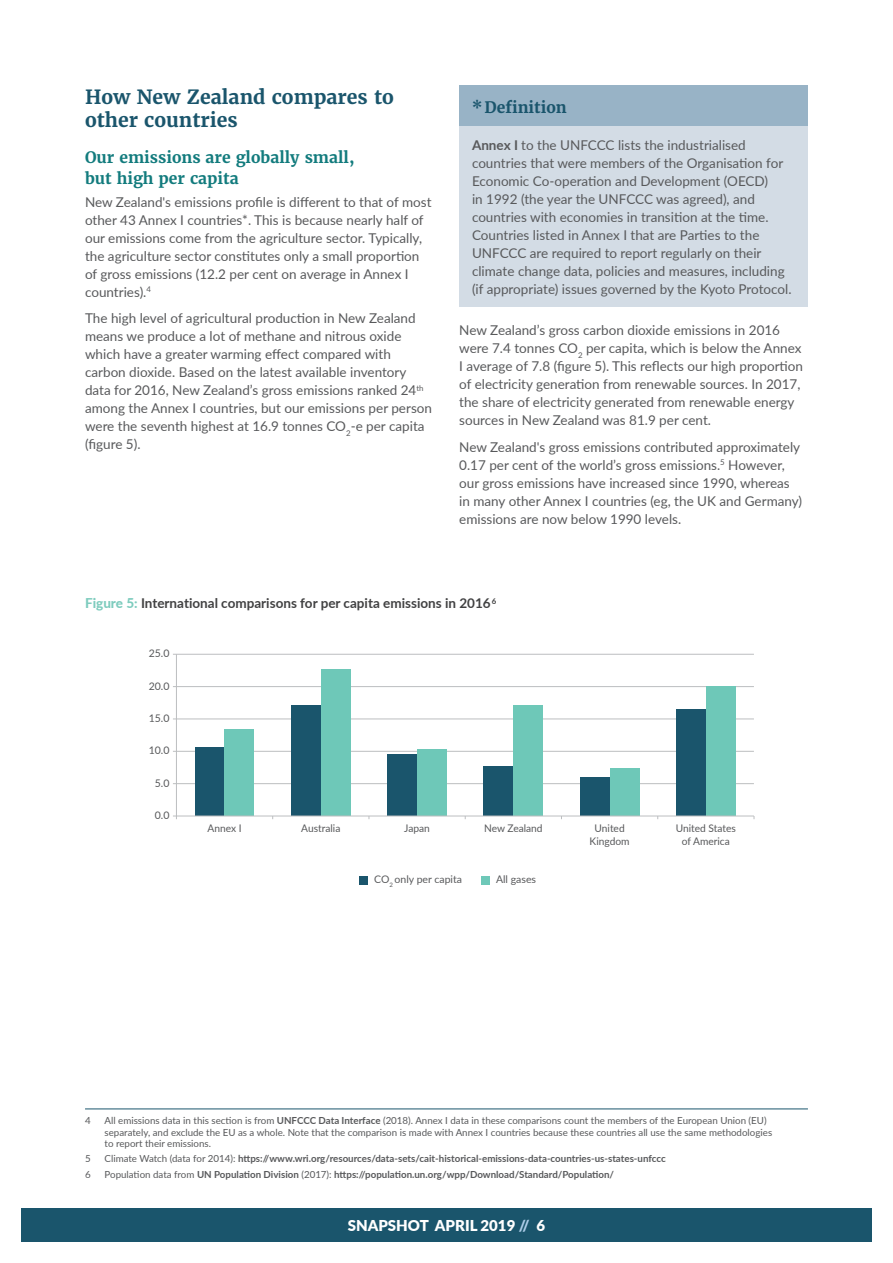
<style>
.page{position:relative;width:893px;height:1263px;background:#fff}
.page>*{position:absolute;margin:0;border:0;box-sizing:border-box;transform-origin:0 0}
.t1{font:700 19.5px/23.2px "Merriweather";color:#1a556c}
.t2{font:700 15.75px/21px "Merriweather";color:#127b7d}
.t3{font:700 15.75px "Merriweather";color:#1a556c}
.t4{font:900 15px "Lato";color:#fff}
.t5{font:13.5px/18px "Lato";color:#58595b}
.t6{font:700 13.5px "Lato";color:#414142}
.t7{font:10.5px/12.6px "Lato";color:#58595b;text-align:center}
.t8{font:9.75px/11.2px "Lato";color:#58595b}
.t9{font:700 9.75px "Lato";color:#58595b}
.s1{font-weight:700}
.s2{font-weight:800;color:#7eccbe}
.s3{font-weight:400}
.s4{color:#adcde9}
</style>
<div class="page">
<div style="left:21px;top:1208px;width:851px;height:34px;background:#1a556c"></div>
<hr style="left:85px;top:1109px;width:723px;height:1px;background:#1a556c">
<div style="left:459px;top:85px;width:349px;height:41px;background:#98b3c6"></div>
<div style="left:459px;top:126px;width:349px;height:180px;background:#d3dce5"></div>
<hr style="left:173px;top:654px;width:581px;height:1px;background:#bcbec0">
<hr style="left:173px;top:686px;width:581px;height:1px;background:#bcbec0">
<hr style="left:173px;top:719px;width:581px;height:1px;background:#bcbec0">
<hr style="left:173px;top:751px;width:581px;height:1px;background:#bcbec0">
<hr style="left:173px;top:783px;width:581px;height:1px;background:#bcbec0">
<div style="left:676px;top:710px;width:30px;height:106px;background:#1a556c"></div>
<div style="left:706px;top:686px;width:30px;height:130px;background:#6ec8b8"></div>
<div style="left:580px;top:777px;width:30px;height:39px;background:#1a556c"></div>
<div style="left:610px;top:768px;width:29px;height:48px;background:#6ec8b8"></div>
<div style="left:484px;top:766px;width:29px;height:50px;background:#1a556c"></div>
<div style="left:513px;top:706px;width:30px;height:110px;background:#6ec8b8"></div>
<div style="left:291px;top:706px;width:30px;height:110px;background:#1a556c"></div>
<div style="left:321px;top:669px;width:30px;height:147px;background:#6ec8b8"></div>
<div style="left:195px;top:747px;width:30px;height:69px;background:#1a556c"></div>
<div style="left:225px;top:729px;width:29px;height:87px;background:#6ec8b8"></div>
<div style="left:387px;top:754px;width:30px;height:62px;background:#1a556c"></div>
<div style="left:417px;top:749px;width:30px;height:67px;background:#6ec8b8"></div>
<hr style="left:173px;top:816px;width:581px;height:1px;background:#bcbec0">
<hr style="left:176px;top:654px;width:1px;height:165px;background:#bcbec0">
<div style="left:359px;top:876px;width:9px;height:8px;background:#1a556c"></div>
<div style="left:481px;top:876px;width:9px;height:8px;background:#6ec8b8"></div>
<h1 class="t1" style="left:85px;top:86px;width:310px">How New Zealand compares to other countries</h1>
<p class="t2" style="left:85px;top:147px;width:271px">Our emissions are globally small, but high per capita</p>
<p class="t5" style="left:85px;top:192px;width:348px">New Zealand's emissions profile is different to that of most other 43 Annex I countries*. This is because nearly half of our emissions come from the agriculture sector. Typically, the agriculture sector constitutes only a small proportion of gross emissions (12.2 per cent on average in Annex I countries).<sup>4</sup></p>
<p class="t5" style="left:85px;top:309px;width:348px">The high level of agricultural production in New Zealand means we produce a lot of methane and nitrous oxide which have a greater warming effect compared with carbon dioxide. Based on the latest available inventory data for 2016, New Zealand’s gross emissions ranked 24<sup>th </sup>among the Annex I countries, but our emissions per person were the seventh highest at 16.9 tonnes CO<sub>2</sub>-e per capita (figure 5).</p>
<p class="t3" style="left:472px;top:98px;width:96px">* Definition</p>
<p class="t5" style="left:472px;top:135px;width:321px"><span class="s1">Annex I</span> to the UNFCCC lists the industrialised countries that were members of the Organisation for Economic Co-operation and Development (OECD)<br>in 1992 (the year the UNFCCC was agreed), and countries with economies in transition at the time.<br>Countries listed in Annex I that are Parties to the UNFCCC are required to report regularly on their climate change data, policies and measures, including (if appropriate) issues governed by the Kyoto Protocol.</p>
<p class="t5" style="left:459px;top:321px;width:345px">New Zealand’s gross carbon dioxide emissions in 2016 were 7.4 tonnes CO<sub>2</sub> per capita, which is below the Annex I average of 7.8 (figure 5). This reflects our high proportion of electricity generation from renewable sources. In 2017, the share of electricity generated from renewable energy sources in New Zealand was 81.9 per cent.</p>
<p class="t5" style="left:459px;top:437px;width:344px">New Zealand's gross emissions contributed approximately 0.17 per cent of the world’s gross emissions.<sup>5</sup> However, our gross emissions have increased since 1990, whereas in many other Annex I countries (eg, the UK and Germany) emissions are now below 1990 levels.</p>
<p class="t6" style="left:85px;top:593px;width:413px"><span class="s2">Figure 5:</span> International comparisons for per capita emissions in 2016<sup>6</sup></p>
<p class="t7" style="left:149px;top:647px;width:22px">25.0</p>
<p class="t7" style="left:149px;top:679px;width:22px">20.0</p>
<p class="t7" style="left:149px;top:711px;width:22px">15.0</p>
<p class="t7" style="left:149px;top:744px;width:22px">10.0</p>
<p class="t7" style="left:155px;top:776px;width:16px">5.0</p>
<p class="t7" style="left:155px;top:808px;width:16px">0.0</p>
<p class="t7" style="left:207px;top:821px;width:36px">Annex I</p>
<p class="t7" style="left:301px;top:821px;width:41px">Australia</p>
<p class="t7" style="left:404px;top:821px;width:27px">Japan</p>
<p class="t7" style="left:484px;top:821px;width:60px">New Zealand</p>
<p class="t7" style="left:374px;top:873px;width:89px">CO<sub>2</sub> only per capita</p>
<p class="t7" style="left:496px;top:873px;width:42px">All gases</p>
<p class="t7" style="left:590px;top:821px;width:42px">United<br>Kingdom</p>
<p class="t7" style="left:676px;top:821px;width:62px">United States of America</p>
<p class="t8" style="left:85px;top:1115px;width:7px">4</p>
<p class="t8" style="left:105px;top:1115px;width:669px">All emissions data in this section is from <span class="s1">UNFCCC Data Interface</span> (2018). Annex I data in these comparisons count the members of the European Union (EU) separately, and exclude the EU as a whole. Note that the comparison is made with Annex I countries because these countries all use the same methodologies to report their emissions.</p>
<p class="t8" style="left:85px;top:1153px;width:7px">5</p>
<p class="t9" style="left:105px;top:1152px;width:563px"><span class="s3">Climate Watch (data for 2014):</span> https://www.wri.org/resources/data-sets/cait-historical-emissions-data-countries-us-states-unfccc</p>
<p class="t8" style="left:85px;top:1168px;width:7px">6</p>
<p class="t9" style="left:105px;top:1167px;width:511px"><span class="s3">Population data from</span> UN Population Division <span class="s3">(2017):</span> https://population.un.org/wpp/Download/Standard/Population/</p>
<p class="t4" style="left:348px;top:1214px;width:199px">SNAPSHOT APRIL 2019 <span class="s4">//</span> 6</p>
</div>
